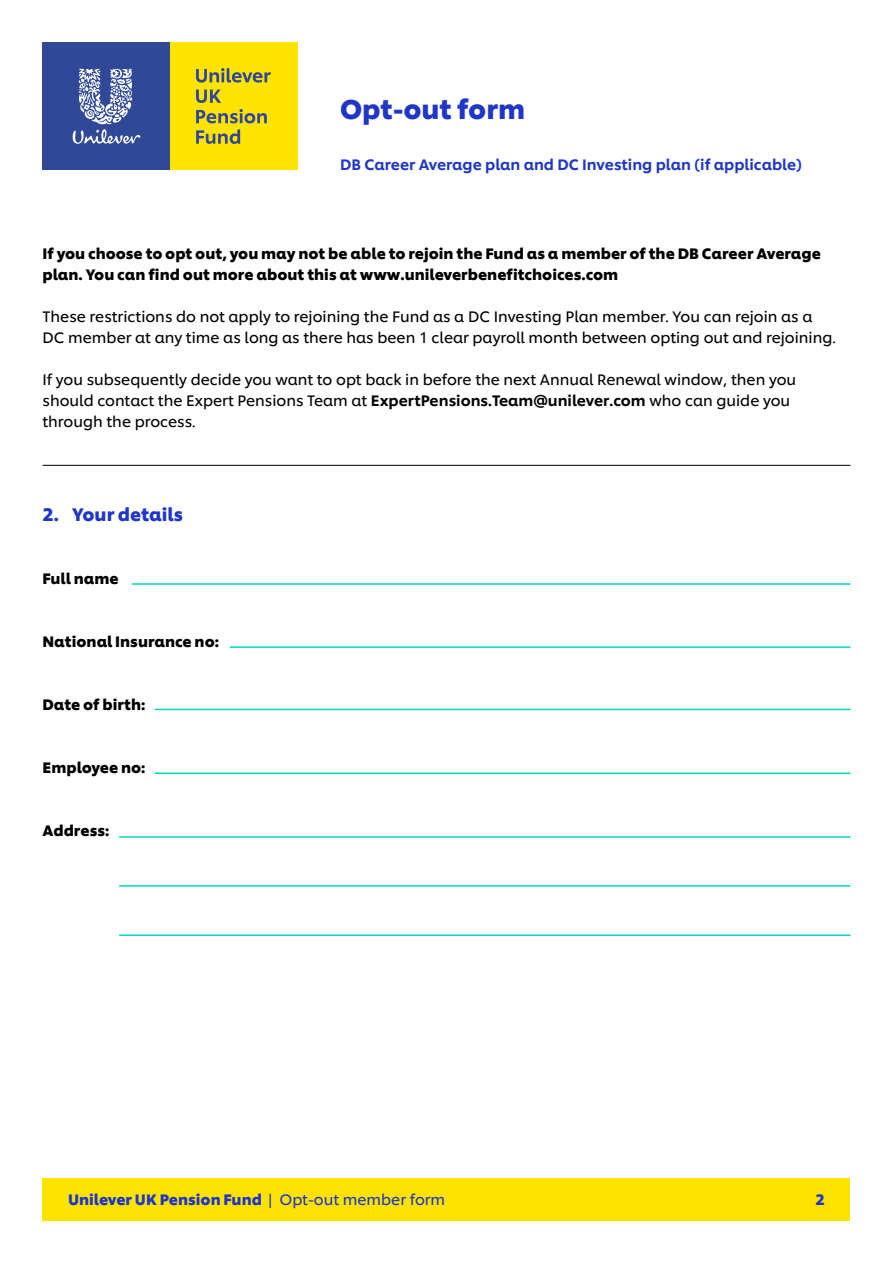
<style>
.page{position:relative;width:893px;height:1263px;background:#fff}
.page>*{position:absolute;margin:0;border:0;box-sizing:border-box;transform-origin:0 0}
.t1{font:700 27px "Unilever Shilling";color:#1f36c7}
.t2{font:700 18px "Unilever Shilling";color:#1f36c7}
.t3{font:15px/21px "Unilever Shilling";color:#000}
.t4{font:700 15px/21px "Unilever Shilling";color:#000}
.t5{font:500 15px "Unilever Shilling";color:#1f36c7}
.t6{font:700 15px "Unilever Shilling";color:#1f36c7}
.s1{font-weight:500}
.s2{font-weight:400}
</style>
<div class="page">
<div style="left:43px;top:43px;width:127px;height:127px;background:#2f4898"></div>
<div style="left:170px;top:43px;width:128px;height:127px;background:#ffe301"></div>
<svg style="left:196px;top:129px;width:44px;height:15px"></svg>
<svg style="left:196px;top:109px;width:71px;height:14px"></svg>
<svg style="left:196px;top:89px;width:25px;height:14px"></svg>
<svg style="left:196px;top:68px;width:75px;height:15px"></svg>
<svg style="left:73px;top:69px;width:67px;height:75px"></svg>
<div style="left:43px;top:1178px;width:807px;height:42px;background:#ffe300"></div>
<hr style="left:43px;top:465px;width:807px;height:1px;background:#000">
<hr style="left:132px;top:583px;width:718px;height:2px;background:#00d7c4">
<hr style="left:230px;top:646px;width:620px;height:2px;background:#00d7c4">
<hr style="left:154px;top:709px;width:696px;height:1px;background:#00d7c4">
<hr style="left:154px;top:772px;width:696px;height:2px;background:#00d7c4">
<hr style="left:119px;top:836px;width:731px;height:2px;background:#00d7c4">
<hr style="left:119px;top:885px;width:731px;height:2px;background:#00d7c4">
<hr style="left:119px;top:934px;width:731px;height:2px;background:#00d7c4">
<h1 class="t1" style="left:340px;top:88px;width:187px">Opt-out form</h1>
<p class="t5" style="left:340px;top:153px;width:464px">DB Career Average plan and DC Investing plan (if applicable)</p>
<p class="t4" style="left:43px;top:241px;width:780px">If you choose to opt out, you may not be able to rejoin the Fund as a member of the DB Career Average plan. You can find out more about this at www.unileverbenefitchoices.com</p>
<p class="t3" style="left:43px;top:305px;width:795px">These restrictions do not apply to rejoining the Fund as a DC Investing Plan member. You can rejoin as a<br>DC member at any time as long as there has been 1 clear payroll month between opting out and rejoining.</p>
<p class="t3" style="left:43px;top:368px;width:755px">If you subsequently decide you want to opt back in before the next Annual Renewal window, then you should contact the Expert Pensions Team at <span class="s1">ExpertPensions.Team@unilever.com</span> who can guide you through the process.</p>
<p class="t2" style="left:43px;top:500px;width:142px">2. Your details</p>
<p class="t4" style="left:43px;top:566px;width:78px">Full name</p>
<p class="t4" style="left:43px;top:629px;width:178px">National Insurance no:</p>
<p class="t4" style="left:43px;top:692px;width:104px">Date of birth:</p>
<p class="t4" style="left:43px;top:755px;width:105px">Employee no:</p>
<p class="t4" style="left:43px;top:818px;width:68px">Address:</p>
<p class="t6" style="left:68px;top:1187px;width:379px">Unilever UK Pension Fund <span class="s2">| Opt-out member form</span></p>
<p class="t6" style="left:816px;top:1187px;width:11px">2</p>
</div>
